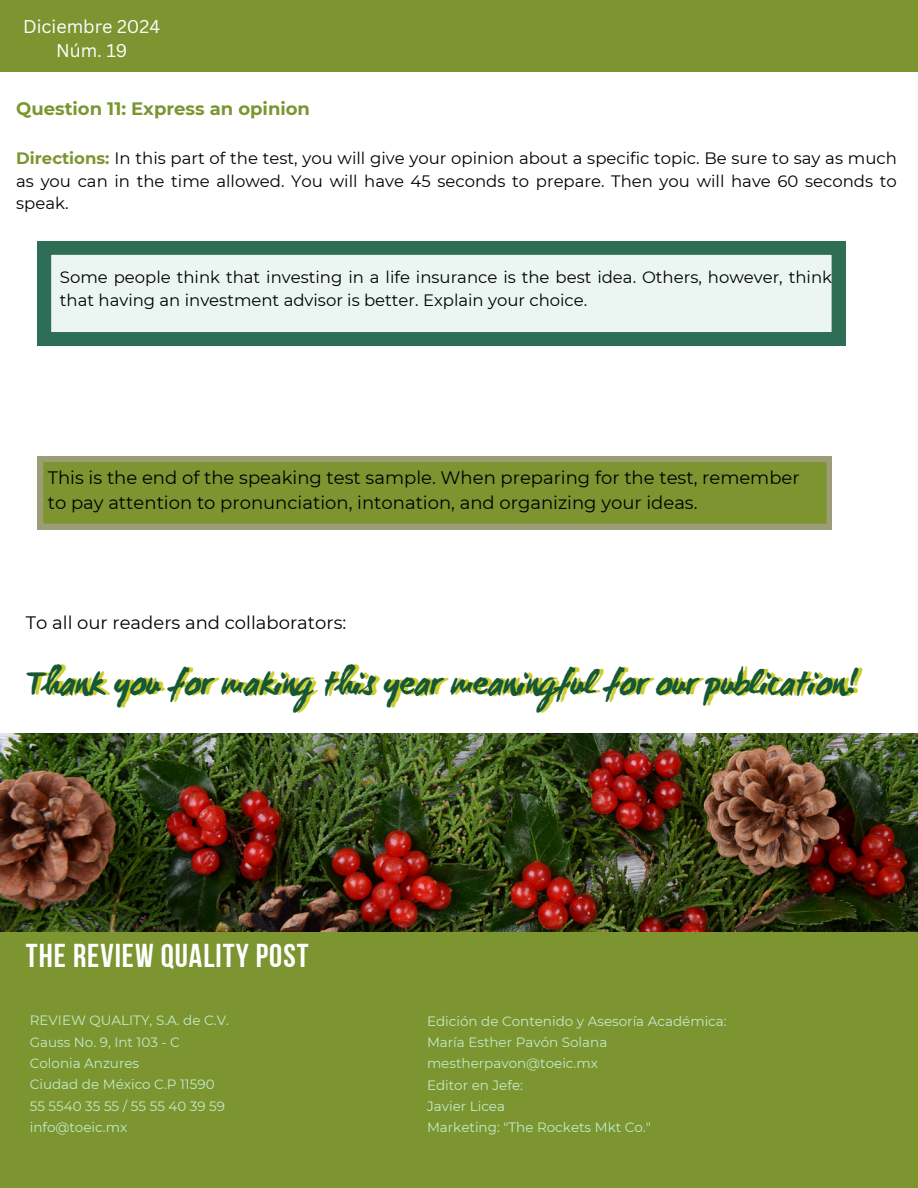
<style>
.page{position:relative;width:918px;height:1188px;background:#fff}
.page>*{position:absolute;margin:0;border:0;box-sizing:border-box;transform-origin:0 0}
.t1{font:700 34.5px "WC Mano Negra Bta";color:#165735}
.t2{font:33px "Bebas Neue Cyrillic";letter-spacing:.03em;color:#fff}
.t3{font:18px/24.8px "Montserrat";color:#000}
.t4{font:700 18px "Montserrat";color:#7c9530}
.t5{font:18px/24.8px "Canva Sans";color:#fff;text-align:center}
.t6{font:16.5px/22.5px "Montserrat";color:#000;text-align:justify}
.t7{font:13.5px "Montserrat";color:#c4eccb}
.s1{font-weight:700;color:#7c9530}
</style>
<div class="page">
<div style="left:0;top:930px;width:918px;height:258px;background:#7c9530"></div>
<div style="left:0;top:0;width:918px;height:71px;background:#7c9530"></div>
<svg style="left:38px;top:241px;width:807px;height:105px"></svg>
<svg style="left:38px;top:456px;width:794px;height:73px"></svg>
<img style="left:0;top:734px;width:918px;height:198px">
<p class="t5" style="left:23px;top:13px;width:139px">Diciembre 2024<br>Núm. 19</p>
<p class="t4" style="left:16px;top:97px;width:295px">Question 11: Express an opinion</p>
<p class="t6" style="left:16px;top:147px;width:882px"><span class="s1">Directions:</span> In this part of the test, you will give your opinion about a specific topic. Be sure to say as much as you can in the time allowed. You will have 45 seconds to prepare. Then you will have 60 seconds to speak.</p>
<p class="t6" style="left:60px;top:266px;width:774px">Some people think that investing in a life insurance is the best idea. Others, however, think that having an investment advisor is better. Explain your choice.</p>
<h4 class="t3" style="left:48px;top:466px;width:753px">This is the end of the speaking test sample. When preparing for the test, remember to pay attention to pronunciation, intonation, and organizing your ideas.</h4>
<p class="t3" style="left:26px;top:610px;width:322px">To all our readers and collaborators:</p>
<p class="t1" style="left:26px;top:662px;width:834px">Thank you for making this year meaningful for our publication!</p>
<h3 class="t2" style="left:26px;top:942px;width:284px">THE REVIEW QUALITY POST</h3>
<h4 class="t7" style="left:30px;top:1012px;width:201px">REVIEW QUALITY, S.A. de C.V.</h4>
<h4 class="t7" style="left:30px;top:1034px;width:152px">Gauss No. 9, Int 103 - C</h4>
<h4 class="t7" style="left:30px;top:1055px;width:111px">Colonia Anzures</h4>
<h4 class="t7" style="left:30px;top:1076px;width:186px">Ciudad de México C.P 11590</h4>
<h2 class="t7" style="left:30px;top:1098px;width:197px">55 5540 35 55 / 55 55 40 39 59</h2>
<p class="t7" style="left:30px;top:1119px;width:99px">info@toeic.mx</p>
<p class="t7" style="left:427px;top:1012px;width:301px">Edición de Contenido y Asesoría Académica:</p>
<h1 class="t7" style="left:427px;top:1034px;width:182px">María Esther Pavón Solana</h1>
<p class="t7" style="left:427px;top:1055px;width:172px">mestherpavon@toeic.mx</p>
<p class="t7" style="left:427px;top:1077px;width:98px">Editor en Jefe:</p>
<p class="t7" style="left:427px;top:1098px;width:80px">Javier Licea</p>
<p class="t7" style="left:427px;top:1119px;width:225px">Marketing: "The Rockets Mkt Co."</p>
</div>
